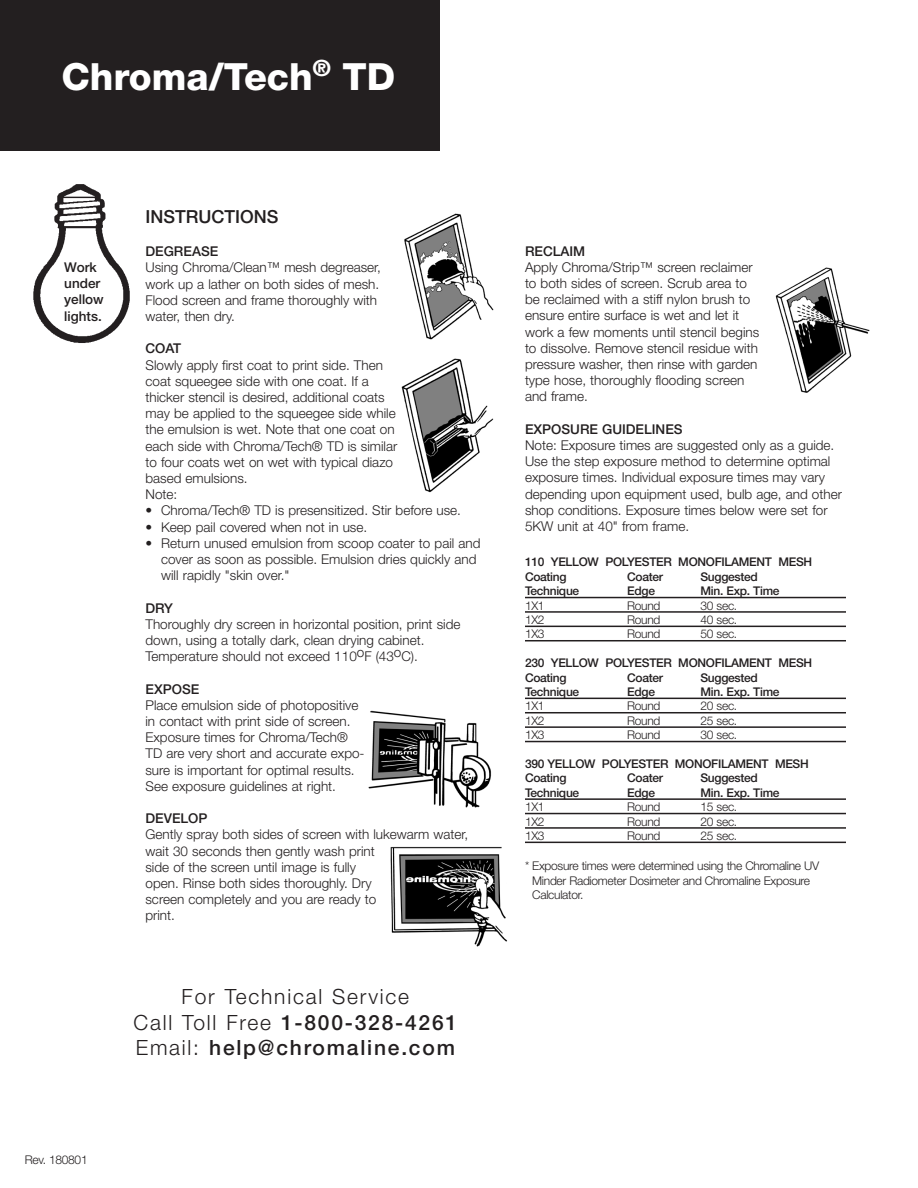
<style>
.page{position:relative;width:918px;height:1188px;background:#fff}
.page>*{position:absolute;margin:0;border:0;box-sizing:border-box;transform-origin:0 0}
.t1{font:800 37.5px "Helvetica Neue LT Std";color:#fff}
.t2{font:500 21px "Helvetica Neue LT Std";letter-spacing:.085em;color:#231f20}
.t3{font:300 21px "Helvetica Neue LT Std";letter-spacing:.085em;color:#231f20}
.t4{font:500 18px "Helvetica Neue LT Std";color:#231f20}
.t5{font:300 13.5px/16.2px "Helvetica Neue LT Std";color:#231f20}
.t6{font:500 13.5px/16.2px "Helvetica Neue LT Std";color:#231f20}
.t7{font:500 12px "Helvetica Neue LT Std";letter-spacing:-.025em;color:#231f20}
.t8{font:300 12px/14.4px "Helvetica Neue LT Std";letter-spacing:-.025em;color:#231f20}
.s1{font-weight:300}
</style>
<div class="page">
<div style="left:0;top:0;width:440px;height:151px;background:#231f20"></div>
<hr style="left:525px;top:597px;width:321px;height:1px;background:#231f20">
<hr style="left:525px;top:611px;width:321px;height:2px;background:#231f20">
<hr style="left:525px;top:626px;width:321px;height:1px;background:#231f20">
<hr style="left:525px;top:640px;width:321px;height:1px;background:#231f20">
<hr style="left:525px;top:698px;width:321px;height:1px;background:#231f20">
<hr style="left:525px;top:712px;width:321px;height:1px;background:#231f20">
<hr style="left:525px;top:726px;width:321px;height:2px;background:#231f20">
<hr style="left:525px;top:741px;width:321px;height:1px;background:#231f20">
<hr style="left:525px;top:798px;width:321px;height:2px;background:#231f20">
<hr style="left:525px;top:813px;width:321px;height:1px;background:#231f20">
<hr style="left:525px;top:827px;width:321px;height:2px;background:#231f20">
<hr style="left:525px;top:842px;width:321px;height:1px;background:#231f20">
<img style="left:404px;top:213px;width:90px;height:127px">
<img style="left:401px;top:358px;width:93px;height:134px">
<img style="left:368px;top:710px;width:124px;height:98px">
<img style="left:390px;top:846px;width:117px;height:101px">
<img style="left:776px;top:267px;width:94px;height:126px">
<img style="left:33px;top:184px;width:97px;height:159px">
<p class="t1" style="left:61px;top:54px;width:336px">Chroma/Tech<sup>®</sup> TD</p>
<p class="t6" style="left:64px;top:259px;width:41px">Work under yellow lights.</p>
<p class="t4" style="left:146px;top:205px;width:135px">INSTRUCTIONS</p>
<p class="t6" style="left:146px;top:243px;width:74px">DEGREASE</p>
<p class="t5" style="left:146px;top:259px;width:237px">Using Chroma/Clean™ mesh degreaser, work up a lather on both sides of mesh.<br>Flood screen and frame thoroughly with water, then dry.</p>
<p class="t6" style="left:146px;top:340px;width:37px">COAT</p>
<p class="t5" style="left:146px;top:356px;width:253px">Slowly apply first coat to print side. Then coat squeegee side with one coat. If a thicker stencil is desired, additional coats may be applied to the squeegee side while the emulsion is wet. Note that one coat on each side with Chroma/Tech® TD is similar to four coats wet on wet with typical diazo based emulsions.</p>
<p class="t5" style="left:146px;top:486px;width:33px">Note:</p>
<p class="t5" style="left:146px;top:502px;width:317px">• Chroma/Tech® TD is presensitized. Stir before use.</p>
<p class="t5" style="left:146px;top:518px;width:223px">• Keep pail covered when not in use.</p>
<p class="t5" style="left:161px;top:535px;width:321px;text-indent:-16px">• Return unused emulsion from scoop coater to pail and cover as soon as possible. Emulsion dries quickly and will rapidly "skin over."</p>
<p class="t6" style="left:146px;top:600px;width:29px">DRY</p>
<p class="t5" style="left:146px;top:616px;width:316px">Thoroughly dry screen in horizontal position, print side down, using a totally dark, clean drying cabinet.<br>Temperature should not exceed 110oF (43oC).</p>
<p class="t6" style="left:146px;top:681px;width:55px">EXPOSE</p>
<p class="t5" style="left:146px;top:697px;width:221px">Place emulsion side of photopositive in contact with print side of screen.<br>Exposure times for Chroma/Tech® TD are very short and accurate expo&shy;sure is important for optimal results.<br>See exposure guidelines at right.</p>
<p class="t6" style="left:146px;top:810px;width:64px">DEVELOP</p>
<p class="t5" style="left:146px;top:826px;width:324px">Gently spray both sides of screen with lukewarm water, wait 30 seconds then gently wash print<br>side of the screen until image is fully<br>open. Rinse both sides thoroughly. Dry<br>screen completely and you are ready to<br>print.</p>
<p class="t3" style="left:182px;top:984px;width:229px">For Technical Service</p>
<p class="t2" style="left:133px;top:1010px;width:325px"><span class="s1">Call Toll Free</span> 1-800-328-4261</p>
<p class="t2" style="left:136px;top:1035px;width:321px"><span class="s1">Email:</span> help@chromaline.com</p>
<p class="t8" style="left:25px;top:1152px;width:64px">Rev. 180801</p>
<p class="t6" style="left:525px;top:243px;width:62px">RECLAIM</p>
<p class="t5" style="left:525px;top:259px;width:236px">Apply Chroma/Strip™ screen reclaimer to both sides of screen. Scrub area to be reclaimed with a stiff nylon brush to ensure entire surface is wet and let it work a few moments until stencil begins to dissolve. Remove stencil residue with pressure washer, then rinse with garden type hose, thoroughly flooding screen and frame.</p>
<p class="t6" style="left:525px;top:421px;width:159px">EXPOSURE GUIDELINES</p>
<p class="t5" style="left:525px;top:437px;width:318px">Note: Exposure times are suggested only as a guide.<br>Use the step exposure method to determine optimal exposure times. Individual exposure times may vary depending upon equipment used, bulb age, and other shop conditions. Exposure times below were set for 5KW unit at 40" from frame.</p>
<p class="t7" style="left:525px;top:555px;width:289px">110 YELLOW POLYESTER MONOFILAMENT MESH</p>
<p class="t7" style="left:525px;top:569px;width:43px">Coating</p>
<p class="t7" style="left:627px;top:569px;width:37px">Coater</p>
<p class="t7" style="left:700px;top:569px;width:59px">Suggested</p>
<p class="t7" style="left:525px;top:584px;width:56px">Technique</p>
<p class="t7" style="left:627px;top:584px;width:29px">Edge</p>
<p class="t7" style="left:700px;top:584px;width:81px">Min. Exp. Time</p>
<p class="t8" style="left:525px;top:598px;width:21px">1X1</p>
<p class="t8" style="left:627px;top:598px;width:35px">Round</p>
<p class="t8" style="left:701px;top:598px;width:38px">30 sec.</p>
<p class="t8" style="left:525px;top:612px;width:21px">1X2</p>
<p class="t8" style="left:627px;top:612px;width:35px">Round</p>
<p class="t8" style="left:701px;top:612px;width:38px">40 sec.</p>
<p class="t8" style="left:525px;top:627px;width:21px">1X3</p>
<p class="t8" style="left:627px;top:627px;width:35px">Round</p>
<p class="t8" style="left:701px;top:627px;width:38px">50 sec.</p>
<p class="t7" style="left:525px;top:656px;width:289px">230 YELLOW POLYESTER MONOFILAMENT MESH</p>
<p class="t7" style="left:525px;top:670px;width:43px">Coating</p>
<p class="t7" style="left:627px;top:670px;width:37px">Coater</p>
<p class="t7" style="left:700px;top:670px;width:59px">Suggested</p>
<p class="t7" style="left:525px;top:685px;width:56px">Technique</p>
<p class="t7" style="left:627px;top:685px;width:29px">Edge</p>
<p class="t7" style="left:700px;top:685px;width:81px">Min. Exp. Time</p>
<p class="t8" style="left:525px;top:699px;width:21px">1X1</p>
<p class="t8" style="left:627px;top:699px;width:35px">Round</p>
<p class="t8" style="left:701px;top:699px;width:38px">20 sec.</p>
<p class="t8" style="left:525px;top:713px;width:21px">1X2</p>
<p class="t8" style="left:627px;top:713px;width:35px">Round</p>
<p class="t8" style="left:701px;top:713px;width:38px">25 sec.</p>
<p class="t8" style="left:525px;top:728px;width:21px">1X3</p>
<p class="t8" style="left:627px;top:728px;width:35px">Round</p>
<p class="t8" style="left:701px;top:728px;width:38px">30 sec.</p>
<p class="t7" style="left:525px;top:757px;width:285px">390 YELLOW POLYESTER MONOFILAMENT MESH</p>
<p class="t7" style="left:525px;top:771px;width:43px">Coating</p>
<p class="t7" style="left:627px;top:771px;width:37px">Coater</p>
<p class="t7" style="left:701px;top:771px;width:59px">Suggested</p>
<p class="t7" style="left:525px;top:785px;width:56px">Technique</p>
<p class="t7" style="left:627px;top:785px;width:29px">Edge</p>
<p class="t7" style="left:701px;top:785px;width:81px">Min. Exp. Time</p>
<p class="t8" style="left:525px;top:800px;width:21px">1X1</p>
<p class="t8" style="left:627px;top:800px;width:35px">Round</p>
<p class="t8" style="left:701px;top:800px;width:38px">15 sec.</p>
<p class="t8" style="left:525px;top:814px;width:21px">1X2</p>
<p class="t8" style="left:627px;top:814px;width:35px">Round</p>
<p class="t8" style="left:701px;top:814px;width:38px">20 sec.</p>
<p class="t8" style="left:525px;top:828px;width:21px">1X3</p>
<p class="t8" style="left:627px;top:828px;width:35px">Round</p>
<p class="t8" style="left:701px;top:828px;width:38px">25 sec.</p>
<p class="t8" style="left:532px;top:859px;width:288px;text-indent:-7px">* Exposure times were determined using the Chromaline UV<br>Minder Radiometer Dosimeter and Chromaline Exposure<br>Calculator.</p>
</div>
